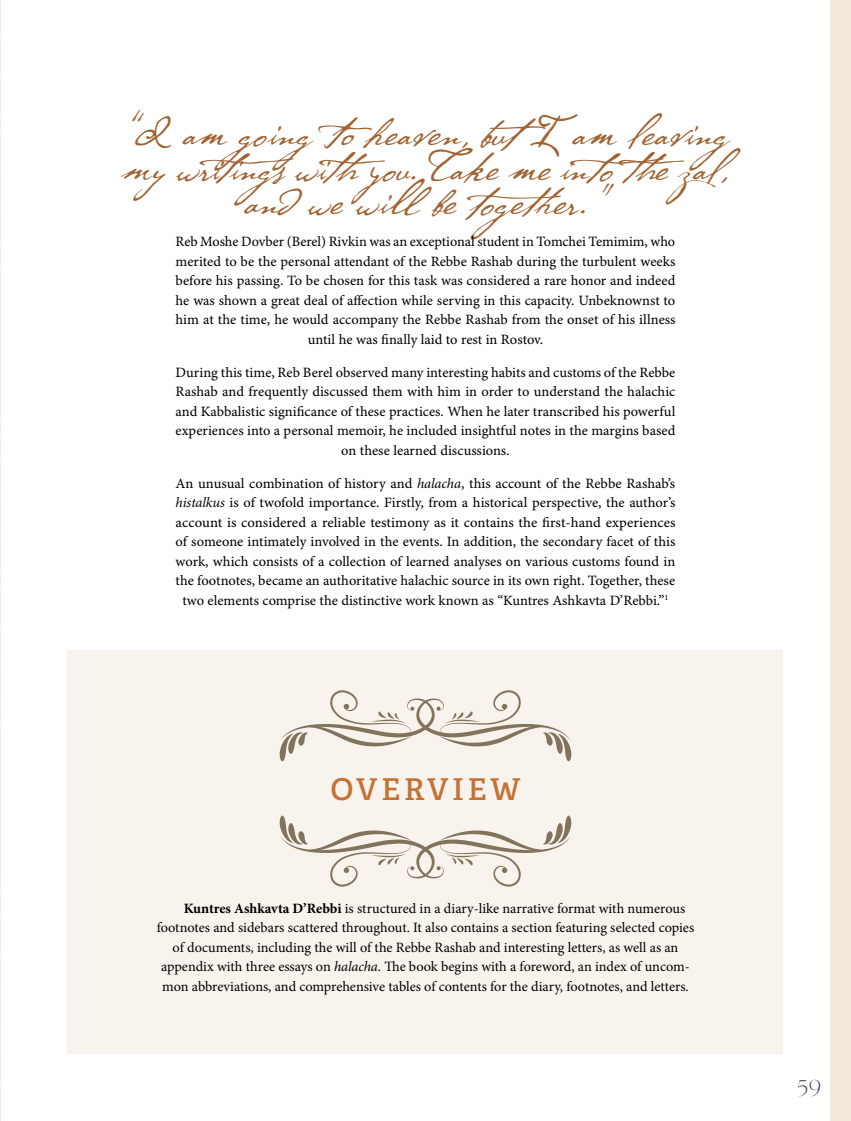
<style>
.page{position:relative;width:851px;height:1121px;background:#fff}
.page>*{position:absolute;margin:0;border:0;box-sizing:border-box;transform-origin:0 0}
.t1{font:45px/34.5px "P22 Cezanne Pro";color:#a06331;text-align:center}
.t2{font:30px "Adelle PE Sb";letter-spacing:.125em;color:#c47235}
.t3{font:200 22.5px "Silk Serif";color:#414042}
.t4{font:14.25px/19.5px "Minion Pro Capt";letter-spacing:-.005em;color:#000;text-align:center}
.t5{font:14.25px "Minion Pro";letter-spacing:-.005em;color:#000}
.s1{font-family:"Minion Pro";font-style:italic}
.s2{font-weight:700}
.s3{font-style:italic}
</style>
<div class="page">
<svg style="left:0;top:0;width:1px;height:1120px"></svg>
<div style="left:830px;top:0;width:20px;height:1120px;background:#f2e8db"></div>
<div style="left:68px;top:649px;width:715px;height:404px;background:#f8f3ed"></div>
<svg style="left:279px;top:690px;width:292px;height:71px"></svg>
<svg style="left:279px;top:815px;width:292px;height:71px"></svg>
<h1 class="t1" style="left:122px;top:111px;width:635px">“I am goingtoheaven, butI am leaving my writings withyou. Take me into the zal, and we will be together.”</h1>
<p class="t4" style="left:176px;top:232px;width:501px">Reb Moshe Dovber (Berel) Rivkin was an exceptional student in Tomchei Temimim, who merited to be the personal attendant of the Rebbe Rashab during the turbulent weeks before his passing. To be chosen for this task was considered a rare honor and indeed he was shown a great deal of affection while serving in this capacity. Unbeknownst to him at the time, he would accompany the Rebbe Rashab from the onset of his illness until he was finally laid to rest in Rostov.</p>
<p class="t4" style="left:176px;top:363px;width:501px">During this time, Reb Berel observed many interesting habits and customs of the Rebbe Rashab and frequently discussed them with him in order to understand the halachic and Kabbalistic significance of these practices. When he later transcribed his powerful experiences into a personal memoir, he included insightful notes in the margins based on these learned discussions.</p>
<p class="t4" style="left:176px;top:474px;width:501px">An unusual combination of history and <span class="s1">halacha</span>, this account of the Rebbe Rashab’s <span class="s1">histalkus</span> is of twofold importance. Firstly, from a historical perspective, the author’s account is considered a reliable testimony as it contains the first-hand experiences of someone intimately involved in the events. In addition, the secondary facet of this work, which consists of a collection of learned analyses on various customs found in the footnotes, became an authoritative halachic source in its own right. Together, these two elements comprise the distinctive work known as “Kuntres Ashkavta D’Rebbi.”<sup>1</sup></p>
<h2 class="t2" style="left:330px;top:767px;width:192px">OVERVIEW</h2>
<p class="t5" style="left:184px;top:898px;width:503px"><span class="s2">Kuntres Ashkavta D’Rebbi</span> is structured in a diary-like narrative format with numerous</p>
<p class="t5" style="left:157px;top:918px;width:539px">footnotes and sidebars scattered throughout. It also contains a section featuring selected copies</p>
<p class="t5" style="left:172px;top:937px;width:507px">of documents, including the will of the Rebbe Rashab and interesting letters, as well as an</p>
<p class="t5" style="left:161px;top:957px;width:530px">appendix with three essays on <span class="s3">halacha</span>. The book begins with a foreword, an index of uncom-</p>
<p class="t5" style="left:162px;top:976px;width:528px">mon abbreviations, and comprehensive tables of contents for the diary, footnotes, and letters.</p>
<h3 class="t3" style="left:796px;top:1074px;width:26px">59</h3>
</div>
